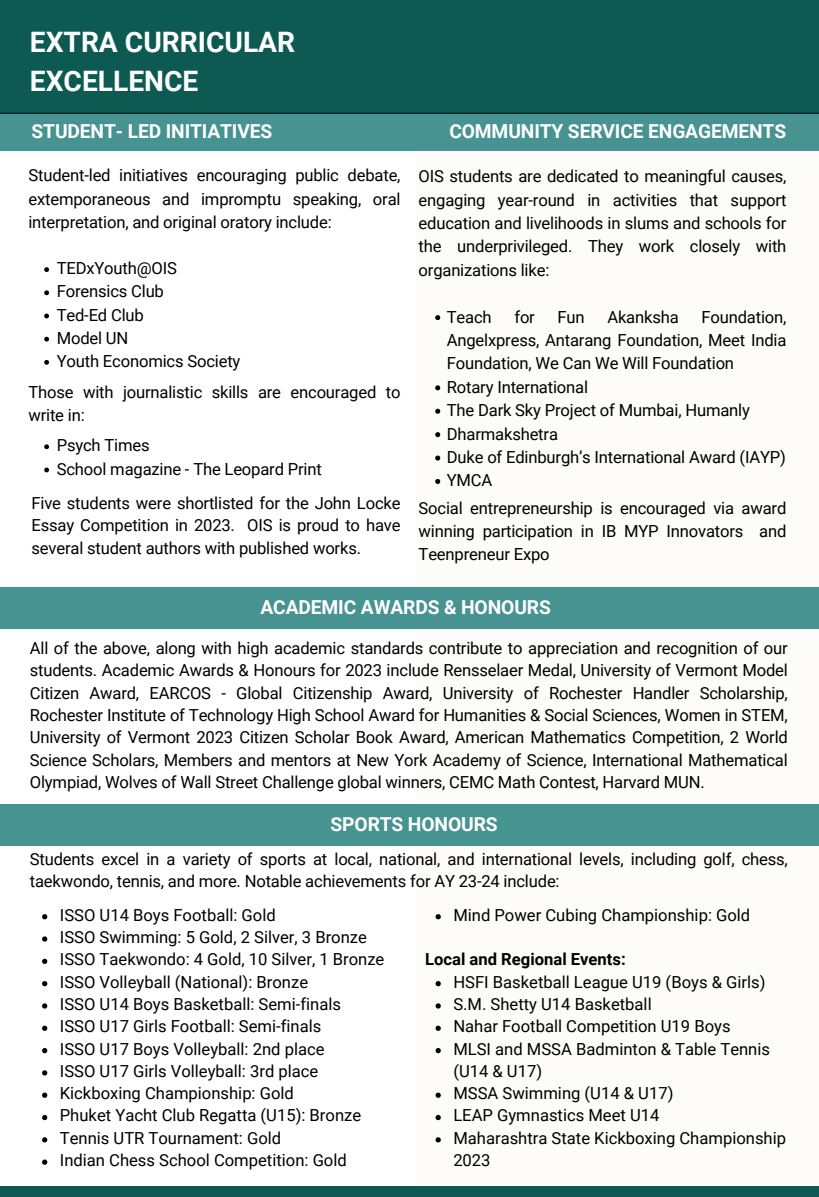
<style>
.page{position:relative;width:819px;height:1197px;background:#fff}
.page>*{position:absolute;margin:0;border:0;box-sizing:border-box;transform-origin:0 0}
.t1{font:700 28.18px/39.4px "Roboto";color:#fff}
.t2{font:700 19.25px "Roboto";letter-spacing:-.005em;color:#fff}
.t3{font:16.62px/22.4px "Roboto";letter-spacing:-.01em;color:#000;text-align:justify}
.t4{font:700 16.62px "Roboto";color:#000}
</style>
<div class="page">
<div style="left:416px;top:0;width:403px;height:1197px;background:#fefcf9"></div>
<div style="left:0;top:0;width:819px;height:113px;background:#0d5a53"></div>
<div style="left:0;top:113px;width:819px;height:21px;background:#479391"></div>
<div style="left:0;top:804px;width:819px;height:41px;background:#479391"></div>
<div style="left:0;top:587px;width:819px;height:41px;background:#479391"></div>
<svg style="left:44px;top:267px;width:5px;height:5px"></svg>
<svg style="left:44px;top:290px;width:5px;height:5px"></svg>
<svg style="left:44px;top:314px;width:5px;height:4px"></svg>
<svg style="left:44px;top:337px;width:5px;height:5px"></svg>
<svg style="left:44px;top:360px;width:5px;height:5px"></svg>
<svg style="left:44px;top:444px;width:5px;height:5px"></svg>
<svg style="left:44px;top:468px;width:5px;height:4px"></svg>
<svg style="left:435px;top:315px;width:5px;height:5px"></svg>
<svg style="left:435px;top:385px;width:5px;height:5px"></svg>
<svg style="left:435px;top:409px;width:5px;height:5px"></svg>
<svg style="left:435px;top:432px;width:5px;height:5px"></svg>
<svg style="left:435px;top:456px;width:5px;height:5px"></svg>
<svg style="left:435px;top:479px;width:5px;height:5px"></svg>
<svg style="left:436px;top:914px;width:5px;height:5px"></svg>
<svg style="left:436px;top:981px;width:5px;height:5px"></svg>
<svg style="left:436px;top:1003px;width:5px;height:6px"></svg>
<svg style="left:436px;top:1026px;width:5px;height:5px"></svg>
<svg style="left:436px;top:1048px;width:5px;height:5px"></svg>
<svg style="left:436px;top:1093px;width:5px;height:5px"></svg>
<svg style="left:436px;top:1115px;width:5px;height:5px"></svg>
<svg style="left:436px;top:1137px;width:5px;height:5px"></svg>
<svg style="left:42px;top:914px;width:5px;height:5px"></svg>
<svg style="left:42px;top:936px;width:5px;height:6px"></svg>
<svg style="left:42px;top:959px;width:5px;height:5px"></svg>
<svg style="left:42px;top:981px;width:5px;height:5px"></svg>
<svg style="left:42px;top:1003px;width:5px;height:6px"></svg>
<svg style="left:42px;top:1026px;width:5px;height:5px"></svg>
<svg style="left:42px;top:1048px;width:5px;height:5px"></svg>
<svg style="left:42px;top:1070px;width:5px;height:6px"></svg>
<svg style="left:42px;top:1093px;width:5px;height:5px"></svg>
<svg style="left:42px;top:1115px;width:5px;height:5px"></svg>
<svg style="left:42px;top:1137px;width:5px;height:5px"></svg>
<svg style="left:42px;top:1160px;width:5px;height:5px"></svg>
<div style="left:0;top:1186px;width:819px;height:11px;background:#0d5a53"></div>
<div style="left:0;top:134px;width:819px;height:17px;background:#479391"></div>
<p class="t1" style="left:30px;top:22px;width:267px">EXTRA CURRICULAR<br>EXCELLENCE</p>
<p class="t2" style="left:32px;top:120px;width:242px">STUDENT- LED INITIATIVES</p>
<p class="t2" style="left:449px;top:120px;width:338px">COMMUNITY SERVICE ENGAGEMENTS</p>
<h1 class="t3" style="left:28px;top:164px;width:374px;line-height:23.1px">Student-led initiatives encouraging public debate, extemporaneous and impromptu speaking, oral interpretation, and original oratory include:</h1>
<h2 class="t3" style="left:57px;top:257px;width:122px">TEDxYouth@OIS</h2>
<p class="t3" style="left:57px;top:281px;width:109px">Forensics Club</p>
<p class="t3" style="left:57px;top:304px;width:89px">Ted-Ed Club</p>
<p class="t3" style="left:57px;top:327px;width:73px">Model UN</p>
<p class="t3" style="left:57px;top:350px;width:185px">Youth Economics Society</p>
<p class="t3" style="left:28px;top:380px;width:374px;line-height:23.1px">Those with journalistic skills are encouraged to write in:</p>
<p class="t3" style="left:57px;top:435px;width:94px">Psych Times</p>
<p class="t3" style="left:57px;top:458px;width:267px">School magazine - The Leopard Print</p>
<p class="t3" style="left:32px;top:492px;width:370px">Five students were shortlisted for the John Locke Essay Competition in 2023. OIS is proud to have several student authors with published works.</p>
<p class="t3" style="left:419px;top:165px;width:369px;line-height:23.4px">OIS students are dedicated to meaningful causes, engaging year-round in activities that support education and livelihoods in slums and schools for the underprivileged. They work closely with organizations like:</p>
<h3 class="t3" style="left:447px;top:306px;width:46px">Teach</h3>
<h3 class="t3" style="left:514px;top:306px;width:22px">for</h3>
<h3 class="t3" style="left:558px;top:306px;width:29px">Fun</h3>
<h3 class="t3" style="left:607px;top:306px;width:73px">Akanksha</h3>
<h3 class="t3" style="left:447px;top:305px;width:341px;line-height:23.4px;text-indent:255px">Foundation, Angelxpress, Antarang Foundation, Meet India Foundation, We Can We Will Foundation</h3>
<p class="t3" style="left:447px;top:376px;width:143px">Rotary International</p>
<p class="t3" style="left:447px;top:399px;width:305px">The Dark Sky Project of Mumbai, Humanly</p>
<p class="t3" style="left:447px;top:423px;width:113px">Dharmakshetra</p>
<p class="t3" style="left:447px;top:446px;width:341px">Duke of Edinburgh’s International Award (IAYP)</p>
<p class="t3" style="left:447px;top:470px;width:47px">YMCA</p>
<p class="t3" style="left:419px;top:496px;width:369px;line-height:23.4px">Social entrepreneurship is encouraged via award winning participation in IB MYP Innovators and Teenpreneur Expo</p>
<p class="t2" style="left:260px;top:596px;width:292px">ACADEMIC AWARDS &amp; HONOURS</p>
<p class="t3" style="left:30px;top:637px;width:760px">All of the above, along with high academic standards contribute to appreciation and recognition of our students. Academic Awards &amp; Honours for 2023 include Rensselaer Medal, University of Vermont Model Citizen Award, EARCOS - Global Citizenship Award, University of Rochester Handler Scholarship, Rochester Institute of Technology High School Award for Humanities &amp; Social Sciences, Women in STEM, University of Vermont 2023 Citizen Scholar Book Award, American Mathematics Competition, 2 World Science Scholars, Members and mentors at New York Academy of Science, International Mathematical Olympiad, Wolves of Wall Street Challenge global winners, CEMC Math Contest, Harvard MUN.</p>
<p class="t2" style="left:331px;top:813px;width:169px">SPORTS HONOURS</p>
<h2 class="t3" style="left:30px;top:848px;width:759px">Students excel in a variety of sports at local, national, and international levels, including golf, chess, taekwondo, tennis, and more. Notable achievements for AY 23-24 include:</h2>
<p class="t3" style="left:453px;top:904px;width:298px">Mind Power Cubing Championship: Gold</p>
<p class="t4" style="left:425px;top:950px;width:202px">Local and Regional Events:</p>
<p class="t3" style="left:453px;top:971px;width:314px">HSFI Basketball League U19 (Boys &amp; Girls)</p>
<p class="t3" style="left:453px;top:993px;width:200px">S.M. Shetty U14 Basketball</p>
<p class="t3" style="left:453px;top:1015px;width:279px">Nahar Football Competition U19 Boys</p>
<p class="t3" style="left:453px;top:1038px;width:318px">MLSI and MSSA Badminton &amp; Table Tennis (U14 &amp; U17)</p>
<p class="t3" style="left:453px;top:1082px;width:222px">MSSA Swimming (U14 &amp; U17)</p>
<p class="t3" style="left:453px;top:1105px;width:208px">LEAP Gymnastics Meet U14</p>
<p class="t3" style="left:453px;top:1127px;width:334px">Maharashtra State Kickboxing Championship<br>2023</p>
<p class="t3" style="left:60px;top:904px;width:217px">ISSO U14 Boys Football: Gold</p>
<h2 class="t3" style="left:60px;top:926px;width:309px">ISSO Swimming: 5 Gold, 2 Silver, 3 Bronze</h2>
<p class="t3" style="left:60px;top:948px;width:326px">ISSO Taekwondo: 4 Gold, 10 Silver, 1 Bronze</p>
<h2 class="t3" style="left:60px;top:971px;width:250px">ISSO Volleyball (National): Bronze</h2>
<p class="t3" style="left:60px;top:993px;width:283px">ISSO U14 Boys Basketball: Semi-finals</p>
<p class="t3" style="left:60px;top:1015px;width:263px">ISSO U17 Girls Football: Semi-finals</p>
<p class="t3" style="left:60px;top:1038px;width:266px">ISSO U17 Boys Volleyball: 2nd place</p>
<p class="t3" style="left:60px;top:1060px;width:260px">ISSO U17 Girls Volleyball: 3rd place</p>
<p class="t3" style="left:60px;top:1082px;width:236px">Kickboxing Championship: Gold</p>
<p class="t3" style="left:60px;top:1105px;width:303px">Phuket Yacht Club Regatta (U15): Bronze</p>
<p class="t3" style="left:60px;top:1127px;width:223px">Tennis UTR Tournament: Gold</p>
<p class="t3" style="left:60px;top:1149px;width:289px">Indian Chess School Competition: Gold</p>
</div>
